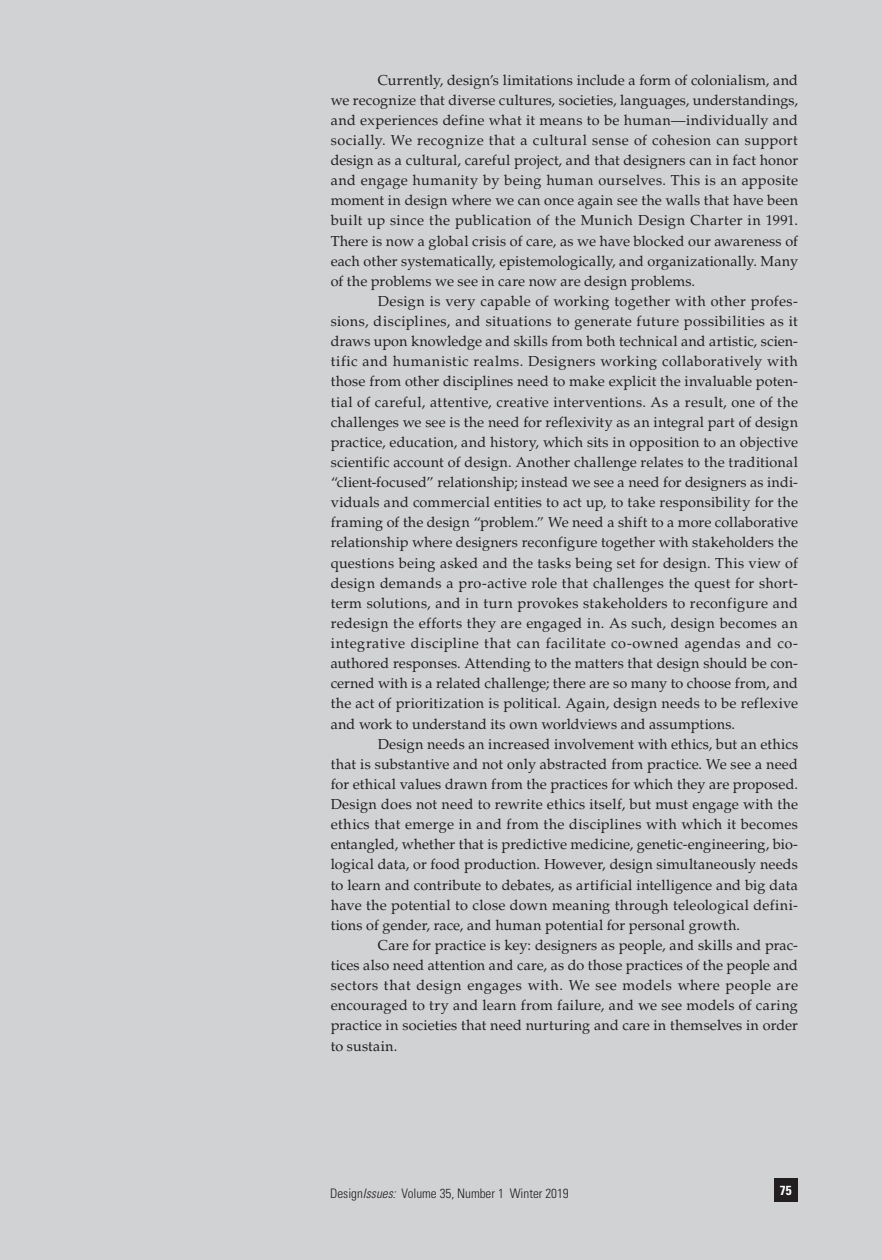
<style>
.page{position:relative;width:882px;height:1260px;background:#d1d2d4}
.page>*{position:absolute;margin:0;border:0;box-sizing:border-box;transform-origin:0 0}
.Head1_5Author{font:14.35px/20.1px "Palatino";letter-spacing:.01em;color:#231f20;text-align:justify}
.xRunFoot{font:300 condensed 13.12px "Univers";color:#231f20}
.t1{font:700 condensed 13.12px "Univers";color:#fff}
.s1{font-style:italic}
</style>
<div class="page">
<div style="left:774px;top:1179px;width:23px;height:23px;background:#231f20"></div>
<p class="Head1_5Author" style="left:331px;top:70px;width:469px;text-indent:47px">Currently, design’s limitations include a form of colonialism, and we recognize that diverse cultures, societies, languages, understandings, and experiences define what it means to be human—individually and socially. We recognize that a cultural sense of cohesion can support design as a cultural, careful project, and that designers can in fact honor and engage humanity by being human ourselves. This is an apposite moment in design where we can once again see the walls that have been built up since the publication of the Munich Design Charter in 1991.<br>There is now a global crisis of care, as we have blocked our awareness of each other systematically, epistemologically, and organizationally. Many of the problems we see in care now are design problems.</p>
<p class="Head1_5Author" style="left:331px;top:291px;width:469px;text-indent:47px">Design is very capable of working together with other profes&shy;sions, disciplines, and situations to generate future possibilities as it draws upon knowledge and skills from both technical and artistic, scien&shy;tific and humanistic realms. Designers working collaboratively with those from other disciplines need to make explicit the invaluable poten&shy;tial of careful, attentive, creative interventions. As a result, one of the challenges we see is the need for reflexivity as an integral part of design practice, education, and history, which sits in opposition to an objective scientific account of design. Another challenge relates to the traditional “client-focused” relationship; instead we see a need for designers as indi&shy;viduals and commercial entities to act up, to take responsibility for the framing of the design “problem.” We need a shift to a more collaborative relationship where designers reconfigure together with stakeholders the questions being asked and the tasks being set for design. This view of design demands a pro-active role that challenges the quest for short&shy;term solutions, and in turn provokes stakeholders to reconfigure and redesign the efforts they are engaged in. As such, design becomes an integrative discipline that can facilitate co-owned agendas and co&shy;authored responses. Attending to the matters that design should be con&shy;cerned with is a related challenge; there are so many to choose from, and the act of prioritization is political. Again, design needs to be reflexive and work to understand its own worldviews and assumptions.</p>
<p class="Head1_5Author" style="left:331px;top:734px;width:469px;text-indent:47px">Design needs an increased involvement with ethics, but an ethics that is substantive and not only abstracted from practice. We see a need for ethical values drawn from the practices for which they are proposed.<br>Design does not need to rewrite ethics itself, but must engage with the ethics that emerge in and from the disciplines with which it becomes entangled, whether that is predictive medicine, genetic-engineering, bio&shy;logical data, or food production. However, design simultaneously needs to learn and contribute to debates, as artificial intelligence and big data have the potential to close down meaning through teleological defini&shy;tions of gender, race, and human potential for personal growth.</p>
<p class="Head1_5Author" style="left:331px;top:935px;width:469px;text-indent:47px">Care for practice is key: designers as people, and skills and prac&shy;tices also need attention and care, as do those practices of the people and sectors that design engages with. We see models where people are encouraged to try and learn from failure, and we see models of caring practice in societies that need nurturing and care in themselves in order to sustain.</p>
<p class="xRunFoot" style="left:330px;top:1185px;width:240px">Design<span class="s1">Issues:</span> Volume 35, Number 1 Winter 2019</p>
<p class="t1" style="left:780px;top:1182px;width:13px">75</p>
</div>
